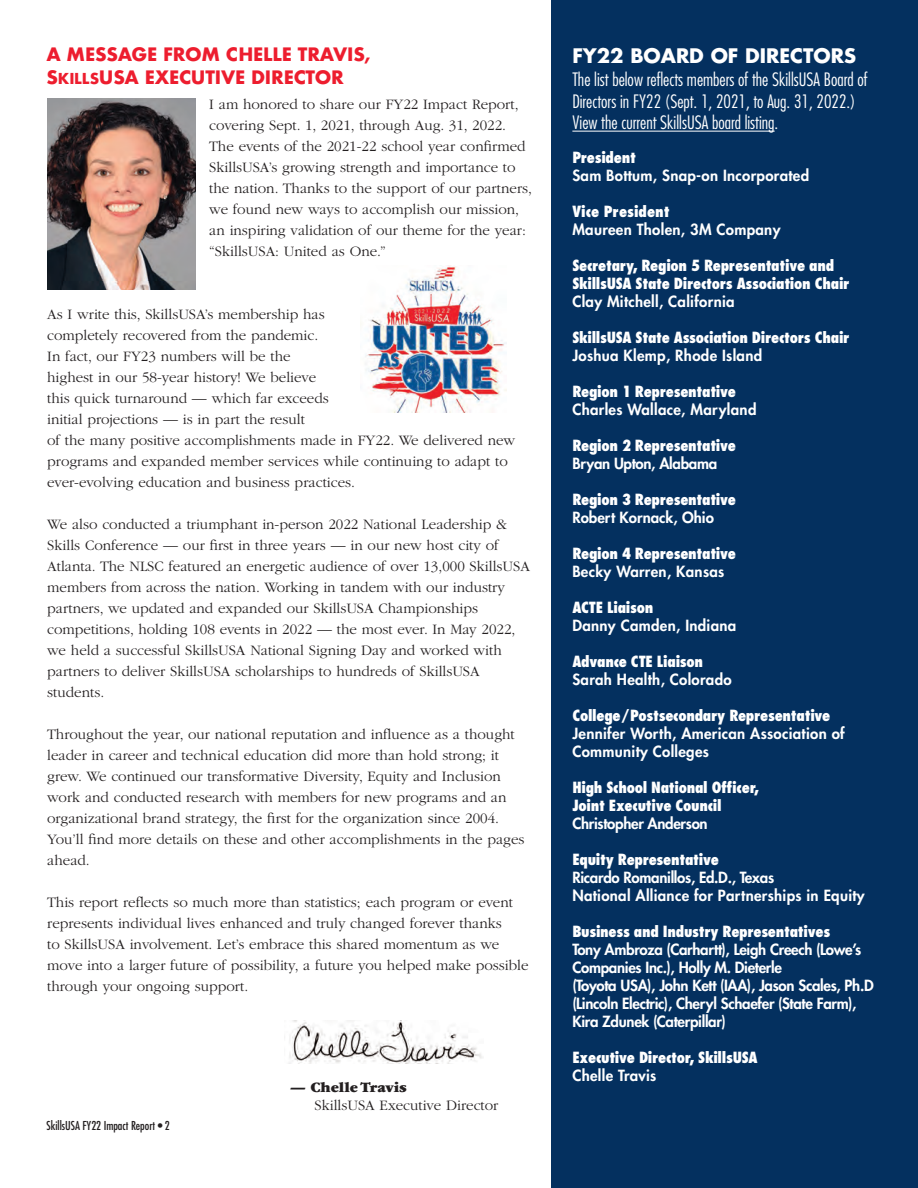
<style>
.page{position:relative;width:918px;height:1188px;background:#fff}
.page>*{position:absolute;margin:0;border:0;box-sizing:border-box;transform-origin:0 0}
.t1{font:700 19.5px "Futura Std";color:#fff}
.t2{font:300 condensed 18px/21.6px "Futura Std";color:#fff}
.t3{font:700 18px/22.5px "Futura";letter-spacing:-.01em;color:#ed1d2e}
.t4{font:300 15px/21px "ITC Garamond Std";color:#231f20}
.t5{font:800 condensed 15px/18px "Futura Std";letter-spacing:-.02em;color:#fff}
.t6{font:800 15px/18px "Futura Std";letter-spacing:.02em;color:#fff}
.t7{font:800 15px/18px "Futura Std";letter-spacing:-.02em;color:#fff}
.t8{font:800 15px "Futura Std";color:#fff}
.t9{font:15px "ITC Garamond Std Ult";color:#231f20}
.t10{font:800 condensed 15px "Futura Std";color:#fff}
.t11{font:condensed 12px "Futura Std";color:#231f20}
.s1{font-size:14.7px}
</style>
<div class="page">
<div style="left:551px;top:0;width:367px;height:1188px;background:#04305f"></div>
<img style="left:48px;top:99px;width:148px;height:190px">
<hr style="left:572px;top:131px;width:203px;height:1px;background:#fff">
<img style="left:365px;top:266px;width:141px;height:146px">
<img style="left:284px;top:1020px;width:199px;height:44px">
<p class="t3" style="left:46px;top:43px;width:326px">A MESSAGE FROM CHELLE TRAVIS,<br>S<span class="s1">kills</span>USA EXECUTIVE DIRECTOR</p>
<p class="t4" style="left:209px;top:94px;width:324px">I am honored to share our FY22 Impact Report, covering Sept. 1, 2021, through Aug. 31, 2022.<br>The events of the 2021-22 school year confirmed SkillsUSA’s growing strength and importance to the nation. Thanks to the support of our partners, we found new ways to accomplish our mission, an inspiring validation of our theme for the year: “SkillsUSA: United as One.”</p>
<p class="t4" style="left:47px;top:304px;width:470px">As I write this, SkillsUSA’s membership has<br>completely recovered from the pandemic.<br>In fact, our FY23 numbers will be the<br>highest in our 58-year history! We believe<br>this quick turnaround — which far exceeds<br>initial projections — is in part the result<br>of the many positive accomplishments made in FY22. We delivered new programs and expanded member services while continuing to adapt to ever-evolving education and business practices.</p>
<p class="t4" style="left:47px;top:514px;width:484px">We also conducted a triumphant in-person 2022 National Leadership &amp; Skills Conference — our first in three years — in our new host city of Atlanta. The NLSC featured an energetic audience of over 13,000 SkillsUSA members from across the nation. Working in tandem with our industry partners, we updated and expanded our SkillsUSA Championships competitions, holding 108 events in 2022 — the most ever. In May 2022, we held a successful SkillsUSA National Signing Day and worked with partners to deliver SkillsUSA scholarships to hundreds of SkillsUSA students.</p>
<p class="t4" style="left:47px;top:724px;width:479px">Throughout the year, our national reputation and influence as a thought leader in career and technical education did more than hold strong; it grew. We continued our transformative Diversity, Equity and Inclusion work and conducted research with members for new programs and an organizational brand strategy, the first for the organization since 2004.<br>You’ll find more details on these and other accomplishments in the pages ahead.</p>
<p class="t4" style="left:47px;top:892px;width:483px">This report reflects so much more than statistics; each program or event represents individual lives enhanced and truly changed forever thanks<br>to SkillsUSA involvement. Let’s embrace this shared momentum as we move into a larger future of possibility, a future you helped make possible through your ongoing support.</p>
<p class="t11" style="left:46px;top:1119px;width:125px">SkillsUSA FY22 Impact Report • 2</p>
<p class="t9" style="left:291px;top:1079px;width:118px">— Chelle Travis</p>
<p class="t4" style="left:315px;top:1095px;width:185px">SkillsUSA Executive Director</p>
<h1 class="t1" style="left:572px;top:42px;width:285px">FY22 BOARD OF DIRECTORS</h1>
<p class="t2" style="left:572px;top:69px;width:297px">The list below reflects members of the SkillsUSA Board of<br>Directors in FY22 (Sept. 1, 2021, to Aug. 31, 2022.)<br>View the current SkillsUSA board listing.</p>
<p class="t5" style="left:572px;top:149px;width:65px">President</p>
<p class="t6" style="left:572px;top:167px;width:238px">Sam Bottum, Snap-on Incorporated</p>
<p class="t10" style="left:572px;top:202px;width:99px">Vice President</p>
<p class="t6" style="left:572px;top:221px;width:210px">Maureen Tholen, 3M Company</p>
<p class="t5" style="left:572px;top:257px;width:279px">Secretary, Region 5 Representative and<br>SkillsUSA State Directors Association Chair</p>
<p class="t6" style="left:572px;top:293px;width:164px">Clay Mitchell, California</p>
<p class="t5" style="left:572px;top:329px;width:279px">SkillsUSA State Association Directors Chair</p>
<p class="t6" style="left:572px;top:347px;width:191px">Joshua Klemp, Rhode Island</p>
<p class="t5" style="left:572px;top:383px;width:165px">Region 1 Representative</p>
<p class="t6" style="left:572px;top:401px;width:186px">Charles Wallace, Maryland</p>
<p class="t5" style="left:572px;top:437px;width:165px">Region 2 Representative</p>
<p class="t7" style="left:572px;top:455px;width:146px">Bryan Upton, Alabama</p>
<p class="t5" style="left:572px;top:491px;width:165px">Region 3 Representative</p>
<p class="t8" style="left:572px;top:508px;width:143px">Robert Kornack, Ohio</p>
<p class="t5" style="left:572px;top:545px;width:165px">Region 4 Representative</p>
<p class="t6" style="left:572px;top:563px;width:154px">Becky Warren, Kansas</p>
<p class="t5" style="left:572px;top:599px;width:82px">ACTE Liaison</p>
<p class="t6" style="left:572px;top:617px;width:166px">Danny Camden, Indiana</p>
<p class="t5" style="left:572px;top:653px;width:132px">Advance CTE Liaison</p>
<p class="t6" style="left:572px;top:671px;width:161px">Sarah Health, Colorado</p>
<p class="t5" style="left:572px;top:707px;width:260px">College/Postsecondary Representative</p>
<p class="t6" style="left:572px;top:725px;width:274px">Jennifer Worth, American Association of<br>Community Colleges</p>
<p class="t5" style="left:572px;top:779px;width:188px">High School National Officer,<br>Joint Executive Council</p>
<p class="t7" style="left:572px;top:815px;width:137px">Christopher Anderson</p>
<p class="t5" style="left:572px;top:851px;width:148px">Equity Representative</p>
<p class="t6" style="left:572px;top:869px;width:294px">Ricardo Romanillos, Ed.D., Texas<br>National Alliance for Partnerships in Equity</p>
<p class="t5" style="left:572px;top:923px;width:259px">Business and Industry Representatives</p>
<p class="t7" style="left:572px;top:941px;width:303px">Tony Ambroza (Carhartt), Leigh Creech (Lowe’s Companies Inc.), Holly M. Dieterle<br>(Toyota USA), John Kett (IAA), Jason Scales, Ph.D (Lincoln Electric), Cheryl Schaefer (State Farm), Kira Zdunek (Caterpillar)</p>
<p class="t5" style="left:572px;top:1049px;width:187px">Executive Director, SkillsUSA</p>
<p class="t6" style="left:572px;top:1067px;width:86px">Chelle Travis</p>
</div>
